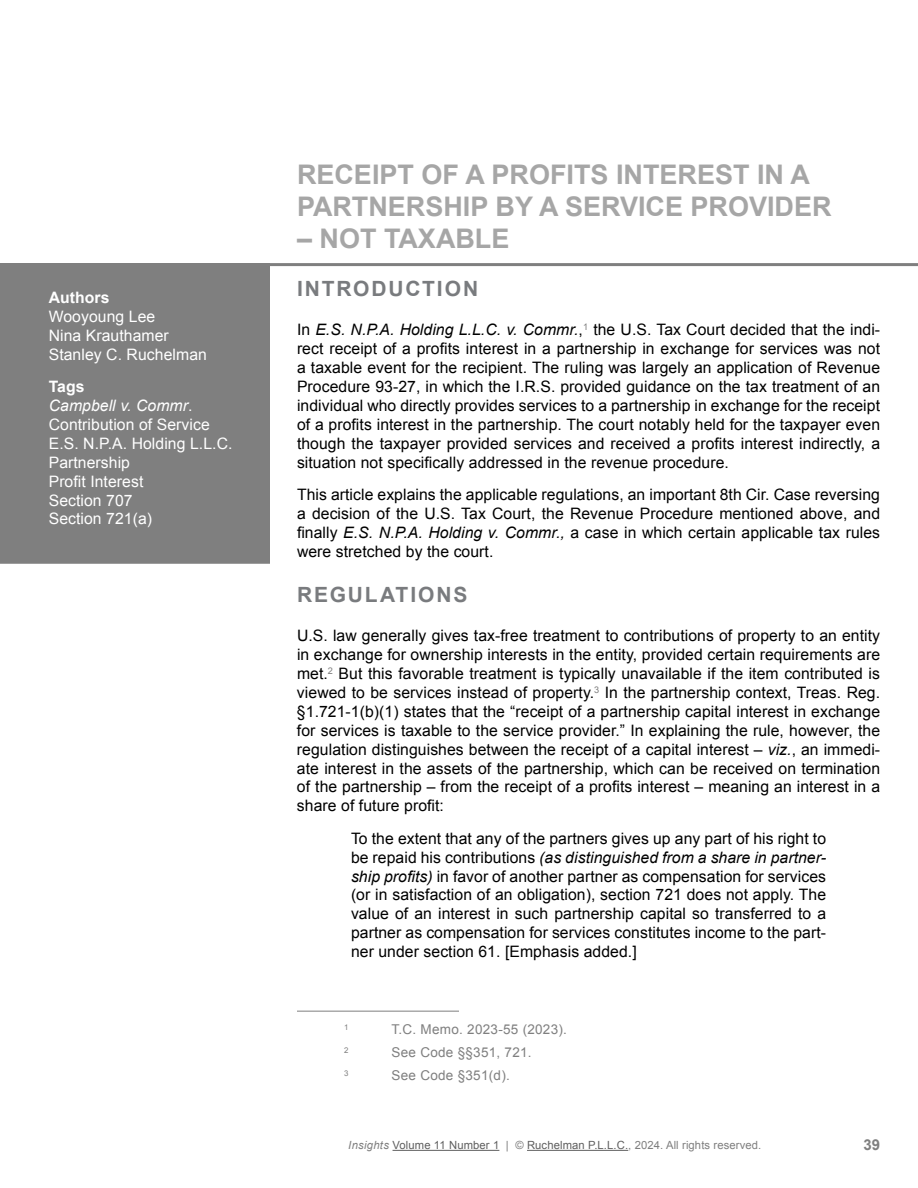
<style>
.page{position:relative;width:918px;height:1188px;background:#fff}
.page>*{position:absolute;margin:0;border:0;box-sizing:border-box;transform-origin:0 0}
.t1{font:700 27px/32.4px "Arial";color:#a6a6a6}
.t2{font:700 21px "Arial";letter-spacing:.09em;color:#797b7e}
.t3{font:15.75px/18.9px "Arial";letter-spacing:.005em;color:#000;text-align:justify}
.t4{font:15.75px/18.9px "Arial";letter-spacing:.005em;color:#fff}
.t5{font:700 15.75px "Arial";letter-spacing:.005em;color:#fff}
.t6{font:700 15px "Arial";color:#7f7f7f}
.t7{font:13.5px "Arial";letter-spacing:.02em;color:#7f7f7f}
.t8{font:11.25px "Arial";letter-spacing:.01em;color:#5f5f5f}
.t9{font:7.8px "Arial";color:#7f7f7f}
.s1{font-weight:700}
.s2{font-style:italic}
.s3{font-style:italic;color:#7f7f7f}
.s4{color:#7f7f7f}
</style>
<div class="page">
<hr style="left:393px;top:1150px;width:106px;height:1px;background:#5f5f5f">
<hr style="left:527px;top:1150px;width:101px;height:1px;background:#5f5f5f">
<div style="left:0;top:266px;width:270px;height:298px;background:#7f7f7f"></div>
<hr style="left:0;top:263px;width:918px;height:3px;background:#7f7f7f">
<hr style="left:297px;top:1011px;width:162px;height:1px;background:#7f7f7f">
<p class="t5" style="left:49px;top:287px;width:62px">Authors</p>
<p class="t4" style="left:49px;top:307px;width:160px">Wooyoung Lee<br>Nina Krauthamer<br>Stanley C. Ruchelman</p>
<p class="t4" style="left:49px;top:377px;width:185px"><span class="s1">Tags<br></span><span class="s2">Campbell v. Commr</span>.<br>Contribution of Service<br>E.S. N.P.A. Holding L.L.C.<br>Partnership<br>Profit Interest<br>Section 707<br>Section 721(a)</p>
<h1 class="t1" style="left:297px;top:159px;width:536px">RECEIPT OF A PROFITS INTEREST IN A<br>PARTNERSHIP BY A SERVICE PROVIDER</h1>
<h1 class="t1" style="left:297px;top:224px;width:214px">– NOT TAXABLE</h1>
<h2 class="t2" style="left:297px;top:275px;width:183px">INTRODUCTION</h2>
<p class="t3" style="left:297px;top:320px;width:585px">In <span class="s2">E.S. N.P.A. Holding L.L.C. v. Commr.</span>,<sup>1</sup> the U.S. Tax Court decided that the indi&shy;rect receipt of a profits interest in a partnership in exchange for services was not a taxable event for the recipient. The ruling was largely an application of Revenue Procedure 93-27, in which the I.R.S. provided guidance on the tax treatment of an individual who directly provides services to a partnership in exchange for the receipt of a profits interest in the partnership. The court notably held for the taxpayer even though the taxpayer provided services and received a profits interest indirectly, a situation not specifically addressed in the revenue procedure.</p>
<p class="t3" style="left:297px;top:485px;width:585px">This article explains the applicable regulations, an important 8th Cir. Case reversing a decision of the U.S. Tax Court, the Revenue Procedure mentioned above, and finally <span class="s2">E.S. N.P.A. Holding v. Commr.,</span> a case in which certain applicable tax rules were stretched by the court.</p>
<h2 class="t2" style="left:297px;top:581px;width:172px">REGULATIONS</h2>
<p class="t3" style="left:297px;top:626px;width:585px">U.S. law generally gives tax-free treatment to contributions of property to an entity in exchange for ownership interests in the entity, provided certain requirements are met.<sup>2</sup> But this favorable treatment is typically unavailable if the item contributed is viewed to be services instead of property.<sup>3</sup> In the partnership context, Treas. Reg. §1.721-1(b)(1) states that the “receipt of a partnership capital interest in exchange for services is taxable to the service provider.” In explaining the rule, however, the regulation distinguishes between the receipt of a capital interest – <span class="s2">viz.</span>, an immedi&shy;ate interest in the assets of the partnership, which can be received on termination of the partnership – from the receipt of a profits interest – meaning an interest in a share of future profit:</p>
<p class="t3" style="left:351px;top:829px;width:477px">To the extent that any of the partners gives up any part of his right to be repaid his contributions <span class="s2">(as distinguished from a share in partner&shy;ship profits)</span> in favor of another partner as compensation for services (or in satisfaction of an obligation), section 721 does not apply. The value of an interest in such partnership capital so transferred to a partner as compensation for services constitutes income to the part&shy;ner under section 61. [Emphasis added.]</p>
<p class="t9" style="left:344px;top:1022px;width:6px">1</p>
<p class="t7" style="left:391px;top:1021px;width:177px">T.C. Memo. 2023-55 (2023).</p>
<p class="t9" style="left:344px;top:1045px;width:6px">2</p>
<p class="t7" style="left:391px;top:1043px;width:142px">See Code §§351, 721.</p>
<p class="t9" style="left:344px;top:1068px;width:6px">3</p>
<p class="t7" style="left:391px;top:1066px;width:120px">See Code §351(d).</p>
<p class="t8" style="left:348px;top:1138px;width:415px"><span class="s3">Insights</span> Volume 11 Number 1 <span class="s4">| ©</span> Ruchelman P.L.L.C.<span class="s4">, 2024. All rights reserved.</span></p>
<p class="t6" style="left:863px;top:1135px;width:18px">39</p>
</div>
